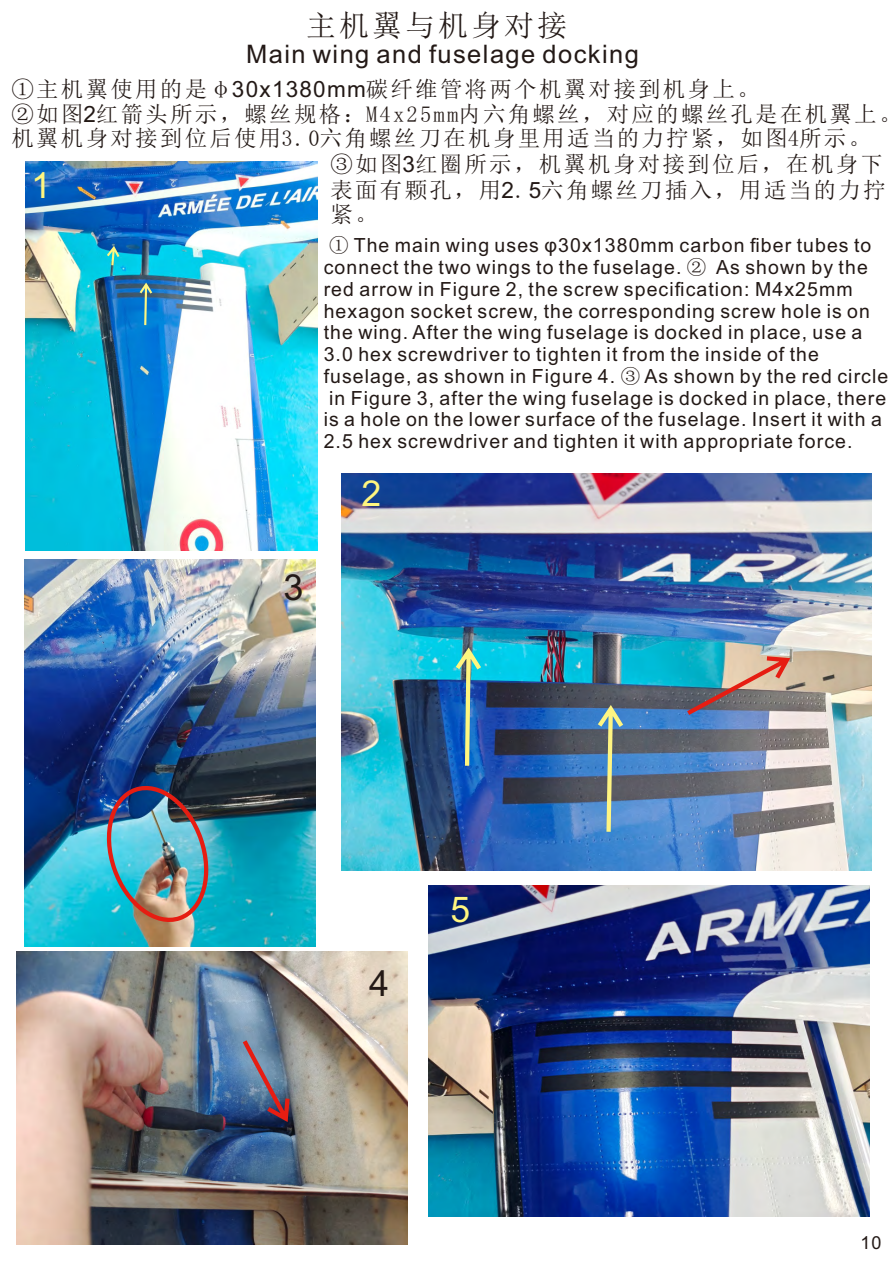
<style>
.page{position:relative;width:893px;height:1263px;background:#fff}
.page>*{position:absolute;margin:0;border:0;box-sizing:border-box;transform-origin:0 0}
.t1{font:36px "Arial";color:#231916}
.t2{font:36px "Arial";color:#fff67f}
.t3{font:35.85px "Arial";color:#fff67f}
.t4{font:35.4px "Arial";color:#fff67f}
.t5{font:30px "Sim Sun";letter-spacing:.1em;color:#231916}
.t6{font:25.5px "Arial";letter-spacing:.055em;color:#231916}
.t7{font:22.5px/24.6px "Sim Sun";letter-spacing:.1em;color:#231916}
.t8{font:19.5px/21.8px "Arial";letter-spacing:.055em;color:#231916}
.t9{font:18px "Arial";color:#231916}
.s1{font-family:"Arial"}
.s2{font-family:"Sim Sun"}
</style>
<div class="page">
<img style="left:26px;top:162px;width:292px;height:389px">
<img style="left:342px;top:473px;width:529px;height:397px">
<img style="left:25px;top:559px;width:290px;height:387px">
<img style="left:17px;top:951px;width:390px;height:293px">
<img style="left:429px;top:886px;width:441px;height:331px">
<svg style="left:107px;top:246px;width:12px;height:19px"></svg>
<svg style="left:140px;top:283px;width:12px;height:42px"></svg>
<svg style="left:598px;top:705px;width:25px;height:127px;background:#748f99"></svg>
<svg style="left:456px;top:647px;width:25px;height:119px;background:#488bb1"></svg>
<img style="left:687px;top:656px;width:103px;height:59px">
<svg style="left:243px;top:1040px;width:47px;height:82px;background:#6a6983"></svg>
<img style="left:97px;top:781px;width:121px;height:151px">
<h3 class="t5" style="left:306px;top:10px;width:263px">主机翼与机身对接</h3>
<h3 class="t6" style="left:246px;top:45px;width:394px">Main wing and fuselage docking</h3>
<p class="t7" style="left:11px;top:76px;width:892px">①主机翼使用的是φ<span class="s1">30x1380mm</span>碳纤维管将两个机翼对接到机身上。<br>②如图<span class="s1">2</span>红箭头所示，螺丝规格：M4x25mm内六角螺丝，对应的螺丝孔是在机翼上。机翼机身对接到位后使用3.0六角螺丝刀在机身里用适当的力拧紧，如图4所示。</p>
<p class="t7" style="left:330px;top:152px;width:557px;text-align:justify">③如图<span class="s1">3</span>红圈所示，机翼机身对接到位后，在机身下表面有颗孔，用<span class="s1">2</span>.<span class="s1">5</span>六角螺丝刀插入，用适当的力拧紧。</p>
<p class="t8" style="left:324px;top:236px;width:566px"><span class="s2">①</span> The main wing uses φ30x1380mm carbon fiber tubes to connect the two wings to the fuselage. <span class="s2">②</span> As shown by the red arrow in Figure 2, the screw specification: M4x25mm hexagon socket screw, the corresponding screw hole is on the wing. After the wing fuselage is docked in place, use a 3.0 hex screwdriver to tighten it from the inside of the fuselage, as shown in Figure 4. <span class="s2">③</span> As shown by the red circle in Figure 3, after the wing fuselage is docked in place, there is a hole on the lower surface of the fuselage. Insert it with a 2.5 hex screwdriver and tighten it with appropriate force.</p>
<h1 class="t2" style="left:31px;top:171px;width:22px">1</h1>
<h1 class="t1" style="left:283px;top:574px;width:22px">3</h1>
<h2 class="t3" style="left:362px;top:480px;width:21px">2</h2>
<h1 class="t1" style="left:369px;top:970px;width:22px">4</h1>
<h3 class="t4" style="left:450px;top:896px;width:21px">5</h3>
<p class="t9" style="left:860px;top:1235px;width:23px">10</p>
</div>
